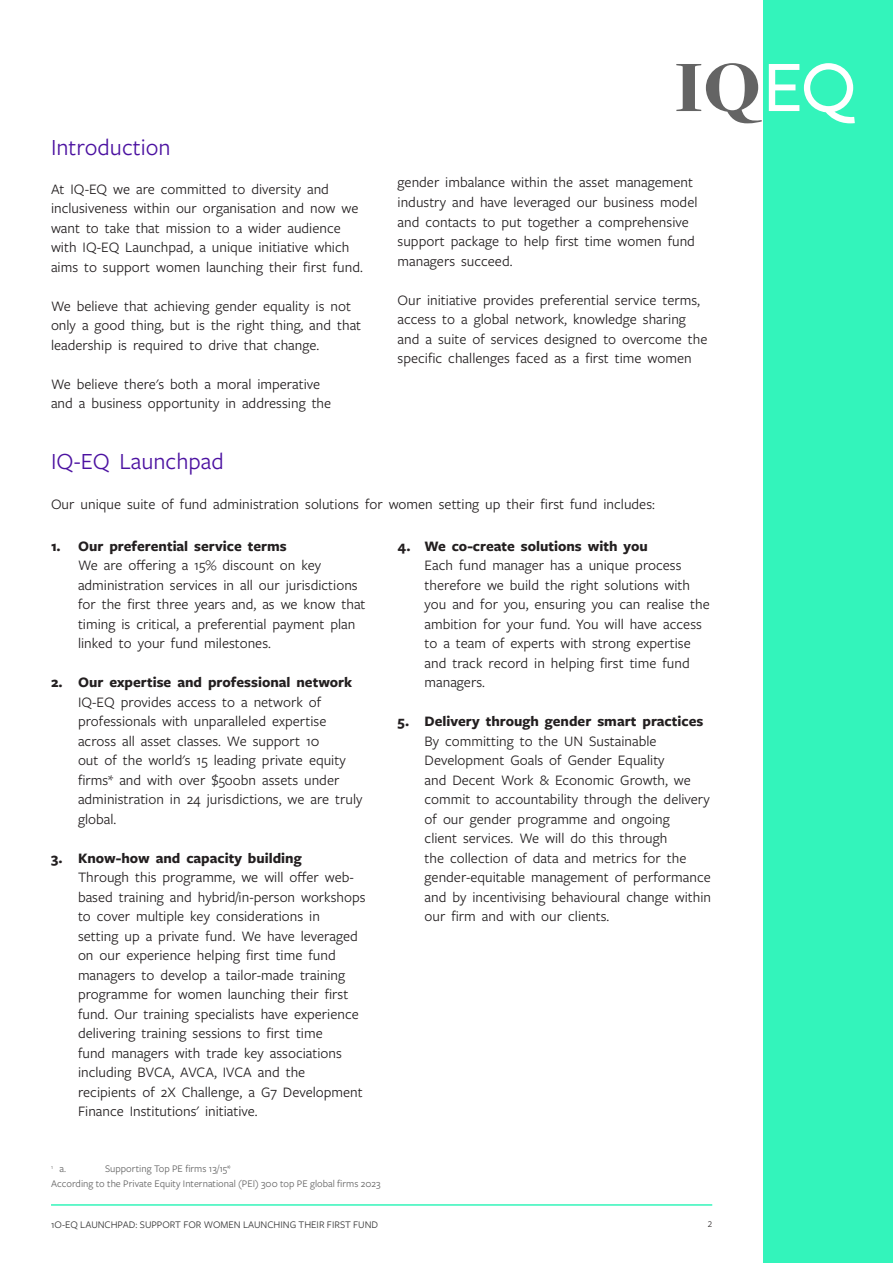
<style>
.page{position:relative;width:893px;height:1263px;background:#fff}
.page>*{position:absolute;margin:0;border:0;box-sizing:border-box;transform-origin:0 0}
.Body_copy{font:24px "Freight Sans Pro";color:#4c12a1}
.Body_copy-2{font:15px/19.5px "Freight Sans Pro";color:#231f20}
.Footnote{font:10.5px "Freight Sans Pro";color:#646464}
.t1{font:10.5px "Freight Sans Pro";color:#333}
.t2{font:9px "Freight Sans Pro";color:#231f20}
.s1{font-weight:700}
</style>
<div class="page">
<div style="left:763px;top:0;width:130px;height:1263px;background:#33f4bb"></div>
<hr style="left:51px;top:1204px;width:661px;height:2px;background:#33f5ba">
<svg style="left:676px;top:63px;width:86px;height:60px"></svg>
<svg style="left:769px;top:63px;width:86px;height:60px"></svg>
<p class="Body_copy" style="left:51px;top:131px;width:121px">Introduction</p>
<p class="Body_copy-2" style="left:51px;top:179px;width:313px">At IQ-EQ we are committed to diversity and inclusiveness within our organisation and now we want to take that mission to a wider audience with IQ-EQ Launchpad, a unique initiative which aims to support women launching their first fund.</p>
<p class="Body_copy-2" style="left:51px;top:296px;width:312px">We believe that achieving gender equality is not only a good thing, but is the right thing, and that leadership is required to drive that change.</p>
<p class="Body_copy-2" style="left:51px;top:374px;width:282px">We believe there's both a moral imperative and a business opportunity in addressing the</p>
<p class="Body_copy-2" style="left:398px;top:172px;width:301px">gender imbalance within the asset management industry and have leveraged our business model and contacts to put together a comprehensive support package to help first time women fund managers succeed.</p>
<p class="Body_copy-2" style="left:398px;top:289px;width:311px">Our initiative provides preferential service terms, access to a global network, knowledge sharing and a suite of services designed to overcome the specific challenges faced as a first time women</p>
<p class="Body_copy" style="left:51px;top:446px;width:174px">IQ-EQ Launchpad</p>
<p class="Body_copy-2" style="left:51px;top:493px;width:605px">Our unique suite of fund administration solutions for women setting up their first fund includes:</p>
<p class="Body_copy-2" style="left:78px;top:535px;width:289px;text-indent:-27px"><span class="s1">1. Our preferential service terms<br></span>We are offering a 15% discount on key administration services in all our jurisdictions for the first three years and, as we know that timing is critical, a preferential payment plan linked to your fund milestones.</p>
<p class="Body_copy-2" style="left:78px;top:672px;width:286px;text-indent:-27px"><span class="s1">2. Our expertise and professional network </span>IQ-EQ provides access to a network of professionals with unparalleled expertise across all asset classes. We support 10<br>out of the world's 15 leading private equity firms* and with over $5oobn assets under administration in 24 jurisdictions, we are truly global.</p>
<p class="Body_copy-2" style="left:78px;top:847px;width:289px;text-indent:-27px"><span class="s1">3. Know-how and capacity building<br></span>Through this programme, we will offer web&shy;based training and hybrid/in-person workshops to cover multiple key considerations in<br>setting up a private fund. We have leveraged on our experience helping first time fund managers to develop a tailor-made training programme for women launching their first fund. Our training specialists have experience delivering training sessions to first time<br>fund managers with trade key associations including BVCA, AVCA, IVCA and the recipients of 2X Challenge, a G7 Development Finance Institutions' initiative.</p>
<p class="Body_copy-2" style="left:425px;top:535px;width:287px;text-indent:-27px"><span class="s1">4. We co-create solutions with you<br></span>Each fund manager has a unique process therefore we build the right solutions with you and for you, ensuring you can realise the ambition for your fund. You will have access to a team of experts with strong expertise and track record in helping first time fund managers.</p>
<p class="Body_copy-2" style="left:425px;top:711px;width:288px;text-indent:-27px"><span class="s1">5. Delivery through gender smart practices </span>By committing to the UN Sustainable Development Goals of Gender Equality<br>and Decent Work &amp; Economic Growth, we commit to accountability through the delivery of our gender programme and ongoing<br>client services. We will do this through<br>the collection of data and metrics for the gender-equitable management of performance and by incentivising behavioural change within our firm and with our clients.</p>
<p class="Footnote" style="left:51px;top:1162px;width:17px"><sup>1</sup> a.</p>
<p class="Footnote" style="left:105px;top:1162px;width:127px">Supporting Top PE firms 13/15*</p>
<p class="Footnote" style="left:51px;top:1177px;width:331px">According to the Private Equity International (PEI) 300 top PE global firms 2023</p>
<p class="t1" style="left:51px;top:1217px;width:329px">1O-EQ LAUNCHPAD: SUPPORT FOR WOMEN LAUNCHING THEIR FIRST FUND</p>
<p class="t2" style="left:708px;top:1218px;width:6px">2</p>
</div>
